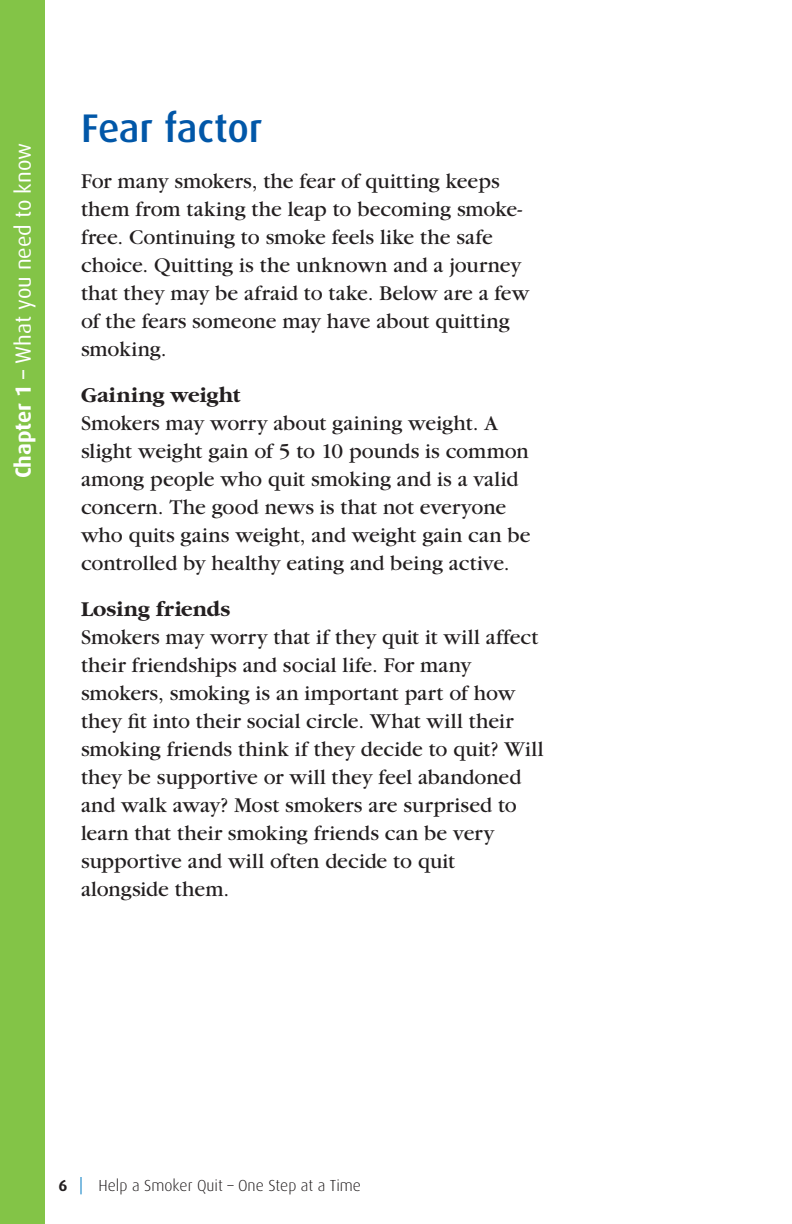
<style>
.page{position:relative;width:792px;height:1224px;background:#fff}
.page>*{position:absolute;margin:0;border:0;box-sizing:border-box;transform-origin:0 0}
.t1{font:500 40px "Dax";letter-spacing:-.005em;color:#0157a8}
.t2{font:22px/28px "Garamond";color:#231f20}
.t3{font:22px "Dax";color:#fff}
.t4{font:700 22px "Garamond";letter-spacing:.005em;color:#231f20}
.t5{font:300 16px "Dax";color:#231f20}
.t6{font:700 16px "Dax";color:#231f20}
.s1{font-weight:700}
.s2{font-weight:500}
</style>
<div class="page">
<svg style="left:80px;top:1177px;width:2px;height:17px"></svg>
<div style="left:0;top:0;width:45px;height:1224px;background:#83c447"></div>
<p class="t3" style="left:11px;top:478px;width:337px;rotate:-90deg"><span class="s1">Chapter 1</span> <span class="s2">–</span> What you need to know</p>
<h1 class="t1" style="left:81px;top:106px;width:183px">Fear factor</h1>
<p class="t2" style="left:81px;top:167px;width:450px">For many smokers, the fear of quitting keeps them from taking the leap to becoming smoke&shy;free. Continuing to smoke feels like the safe choice. Quitting is the unknown and a journey that they may be afraid to take. Below are a few of the fears someone may have about quitting smoking.</p>
<p class="t4" style="left:81px;top:383px;width:161px">Gaining weight</p>
<p class="t2" style="left:81px;top:409px;width:451px">Smokers may worry about gaining weight. A slight weight gain of 5 to 10 pounds is common among people who quit smoking and is a valid concern. The good news is that not everyone who quits gains weight, and weight gain can be controlled by healthy eating and being active.</p>
<p class="t4" style="left:81px;top:597px;width:151px">Losing friends</p>
<p class="t2" style="left:81px;top:623px;width:464px">Smokers may worry that if they quit it will affect their friendships and social life. For many smokers, smoking is an important part of how they fit into their social circle. What will their smoking friends think if they decide to quit? Will they be supportive or will they feel abandoned and walk away? Most smokers are surprised to learn that their smoking friends can be very supportive and will often decide to quit alongside them.</p>
<p class="t6" style="left:59px;top:1177px;width:11px">6</p>
<p class="t5" style="left:98px;top:1177px;width:264px">Help a Smoker Quit – One Step at a Time</p>
</div>
